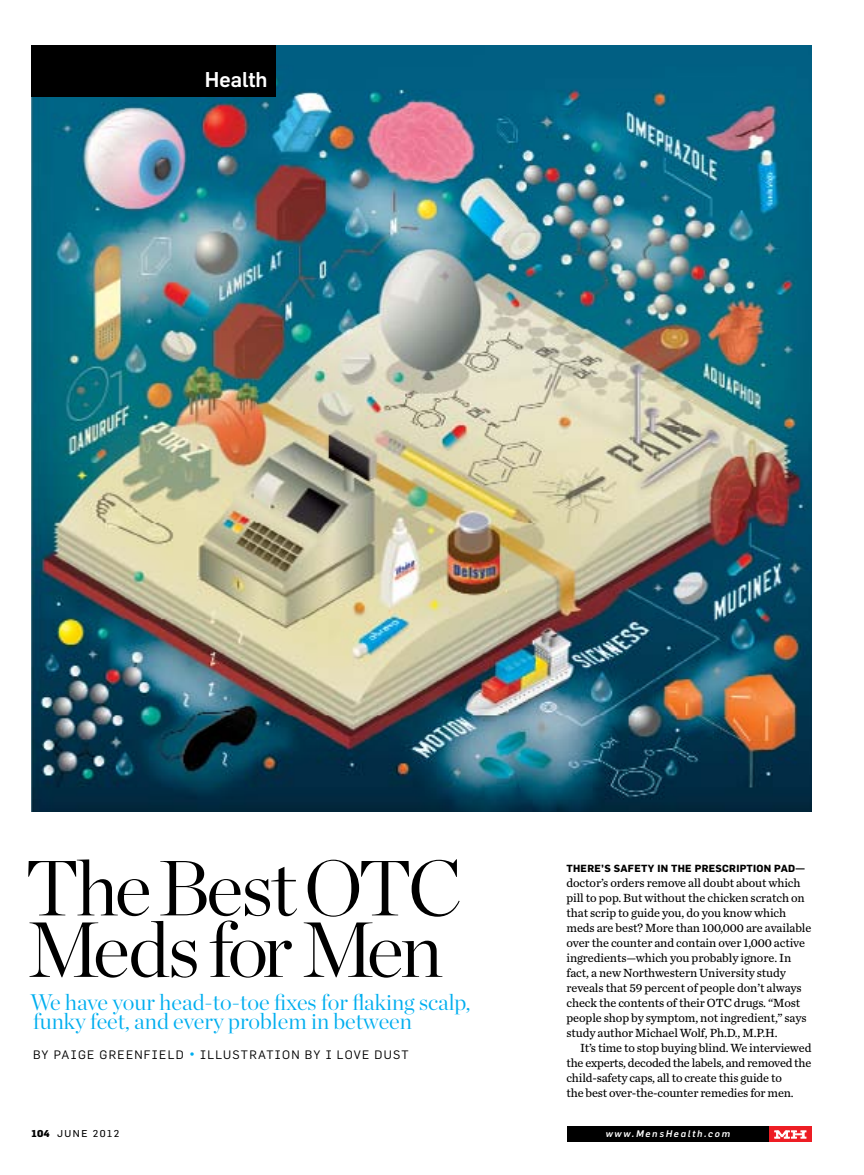
<style>
.page{position:relative;width:864px;height:1175px;background:#fff}
.page>*{position:absolute;margin:0;border:0;box-sizing:border-box;transform-origin:0 0}
.t1{font:300 78px/61.5px "Chronicle Display";letter-spacing:-.045em;color:#000}
.t2{font:300 22.5px/19.5px "Chronicle Display";color:#00aeef}
.t3{font:500 21px "Flama";color:#fff}
.t4{font:12.3px/15px "Chronicle Text G3";letter-spacing:-.005em;color:#000}
.t5{font:12px "Flama";letter-spacing:.11em;color:#000}
.t6{font:700 10.2px "Flama";letter-spacing:.025em;color:#000}
.t7{font:9.75px "Flama Basic";letter-spacing:.15em;color:#000}
.t8{font:italic 500 9.3px "Flama";letter-spacing:.18em;color:#fff}
.s1{font-family:"Chronicle Text G3";font-size:12.3px;color:#00aeef}
.s2{font-family:"Flama";font-weight:800}
</style>
<div class="page">
<img style="left:32px;top:45px;width:780px;height:767px">
<div style="left:769px;top:1126px;width:43px;height:16px;background:#ed1d24"></div>
<svg style="left:774px;top:1130px;width:33px;height:8px"></svg>
<div style="left:567px;top:1126px;width:202px;height:16px;background:#000"></div>
<div style="left:32px;top:45px;width:244px;height:51px;background:#000"></div>
<h3 class="t3" style="left:205px;top:67px;width:64px">Health</h3>
<h1 class="t1" style="left:26px;top:851px;width:438px">The Best OTC<br>Meds for Men</h1>
<h2 class="t2" style="left:30px;top:990px;width:442px">We have your head-to-toe fixes for flaking scalp, funky feet, and every problem in between</h2>
<p class="t5" style="left:33px;top:1047px;width:377px">BY PAIGE GREENFIELD <span class="s1">•</span> ILLUSTRATION BY I LOVE DUST</p>
<p class="t6" style="left:567px;top:862px;width:240px">THERE’S SAFETY IN THE PRESCRIPTION PAD—</p>
<p class="t4" style="left:567px;top:874px;width:246px">doctor’s orders remove all doubt about which pill to pop. But without the chicken scratch on that scrip to guide you, do you know which meds are best? More than 100,000 are available over the counter and contain over 1,000 active ingredients—which you probably ignore. In fact, a new Northwestern University study reveals that 59 percent of people don’t always check the contents of their OTC drugs. “Most people shop by symptom, not ingredient,” says study author Michael Wolf, Ph.D., M.P.H.</p>
<p class="t4" style="left:567px;top:1039px;width:246px;text-indent:14px">It’s time to stop buying blind. We interviewed the experts, decoded the labels, and removed the child-safety caps, all to create this guide to<br>the best over-the-counter remedies for men.</p>
<p class="t7" style="left:32px;top:1128px;width:89px"><span class="s2">104</span> JUNE 2012</p>
<p class="t8" style="left:606px;top:1128px;width:126px">www.MensHealth.com</p>
</div>
